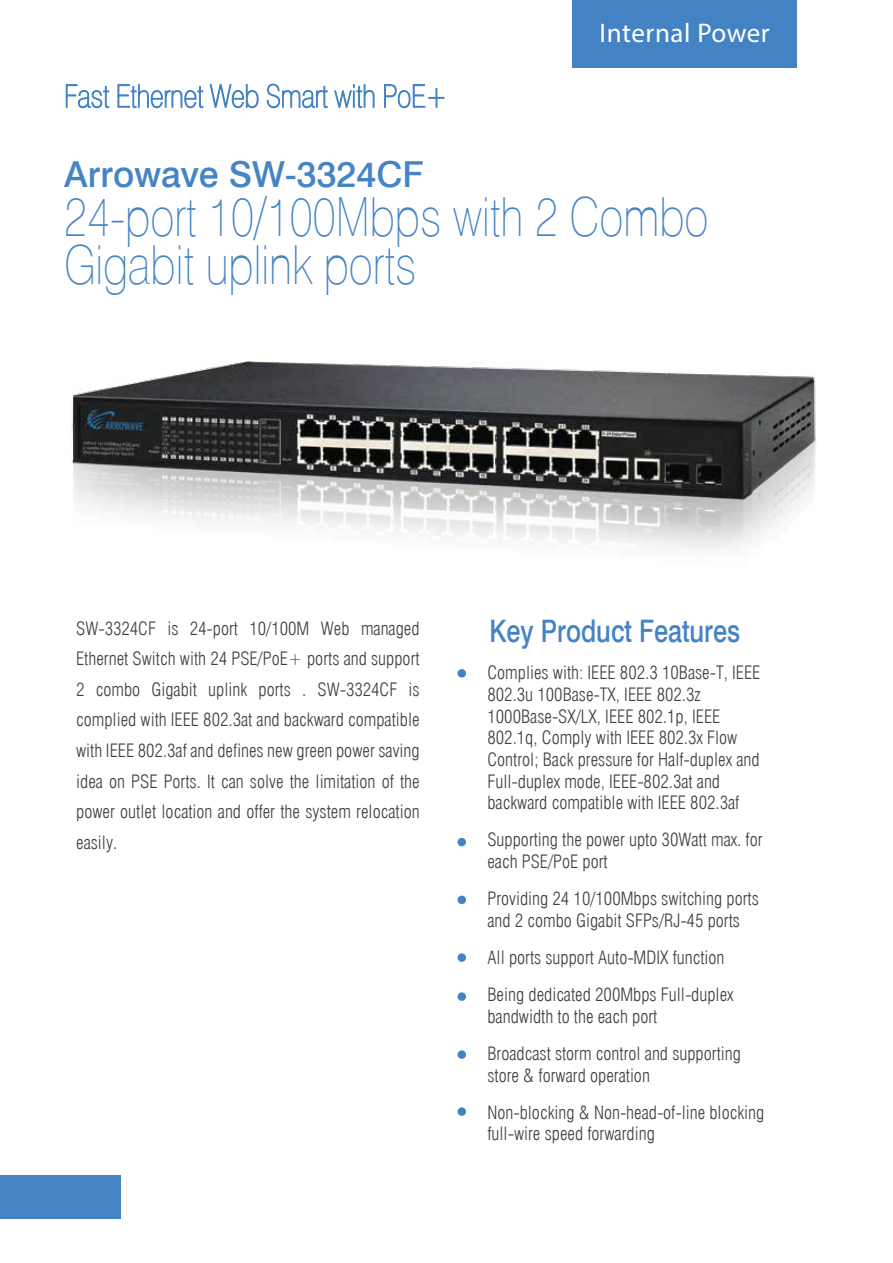
<style>
.page{position:relative;width:893px;height:1263px;background:#fff}
.page>*{position:absolute;margin:0;border:0;box-sizing:border-box;transform-origin:0 0}
.t1{font:100 54px/48.8px "Swiss 721 BT";color:#4584c5;scale:.82 1}
.t2{font:500 35.85px "Swiss 721 BT";color:#4584c5}
.t3{font:500 31.05px "Swiss 721 BT";color:#4483c4;scale:.82 1}
.t4{font:27px "Myriad Pro";letter-spacing:.02em;color:#fff}
.t5{font:300 condensed 18px/21.6px "Swiss 721 BT";color:#414042}
</style>
<div class="page">
<svg style="left:66px;top:84px;width:43px;height:24px"></svg>
<svg style="left:117px;top:84px;width:142px;height:25px"></svg>
<svg style="left:266px;top:83px;width:62px;height:26px"></svg>
<svg style="left:334px;top:84px;width:41px;height:25px"></svg>
<svg style="left:384px;top:84px;width:61px;height:25px"></svg>
<div style="left:0;top:1175px;width:120px;height:42px;background:#4584c5"></div>
<div style="left:0;top:1176px;width:120px;height:43px;background:#4584c5"></div>
<div style="left:573px;top:0;width:224px;height:67px;background:#4383c4"></div>
<img style="left:71px;top:362px;width:746px;height:187px">
<div style="left:457px;top:669px;width:9px;height:9px;background:#4383c4;border-radius:50%"></div>
<div style="left:457px;top:838px;width:9px;height:8px;background:#4383c4;border-radius:50%"></div>
<div style="left:457px;top:896px;width:9px;height:8px;background:#4383c4;border-radius:50%"></div>
<div style="left:457px;top:1050px;width:9px;height:9px;background:#4383c4;border-radius:50%"></div>
<div style="left:457px;top:1107px;width:9px;height:9px;background:#4383c4;border-radius:50%"></div>
<div style="left:457px;top:953px;width:9px;height:9px;background:#4383c4;border-radius:50%"></div>
<div style="left:457px;top:992px;width:9px;height:9px;background:#4383c4;border-radius:50%"></div>
<h3 class="t4" style="left:599px;top:16px;width:172px">Internal Power</h3>
<h2 class="t2" style="left:64px;top:153px;width:361px">Arrowave SW-3324CF</h2>
<h1 class="t1" style="left:64px;top:192px;width:787px">24-port 10/100Mbps with 2 Combo<br>Gigabit uplink ports</h1>
<p class="t5" style="left:76px;top:613px;width:345px;line-height:30.6px;text-align:justify">SW-3324CF is 24-port 10/100M Web managed Ethernet Switch with 24 PSE/PoE+ ports and support 2 combo Gigabit uplink ports . SW-3324CF is complied with IEEE 802.3at and backward compatible with IEEE 802.3af and defines new green power saving idea on PSE Ports. It can solve the limitation of the power outlet location and offer the system relocation easily.</p>
<h3 class="t3" style="left:490px;top:612px;width:307px">Key Product Features</h3>
<p class="t5" style="left:487px;top:662px;width:274px">Complies with: IEEE 802.3 10Base-T, IEEE 802.3u 100Base-TX, IEEE 802.3z 1000Base-SX/LX, IEEE 802.1p, IEEE 802.1q, Comply with IEEE 802.3x Flow Control; Back pressure for Half-duplex and Full-duplex mode, IEEE-802.3at and backward compatible with IEEE 802.3af</p>
<p class="t5" style="left:487px;top:829px;width:277px">Supporting the power upto 30Watt max. for each PSE/PoE port</p>
<p class="t5" style="left:487px;top:888px;width:273px">Providing 24 10/100Mbps switching ports and 2 combo Gigabit SFPs/RJ-45 ports</p>
<p class="t5" style="left:487px;top:939px;width:248px;line-height:37.2px">All ports support Auto-MDIX function<br>Being dedicated 200Mbps Full-duplex</p>
<p class="t5" style="left:487px;top:997px;width:255px;line-height:37.2px">bandwidth to the each port<br>Broadcast storm control and supporting</p>
<p class="t5" style="left:487px;top:1056px;width:278px;line-height:37.2px">store &amp; forward operation<br>Non-blocking &amp; Non-head-of-line blocking</p>
<p class="t5" style="left:487px;top:1123px;width:169px">full-wire speed forwarding</p>
</div>
